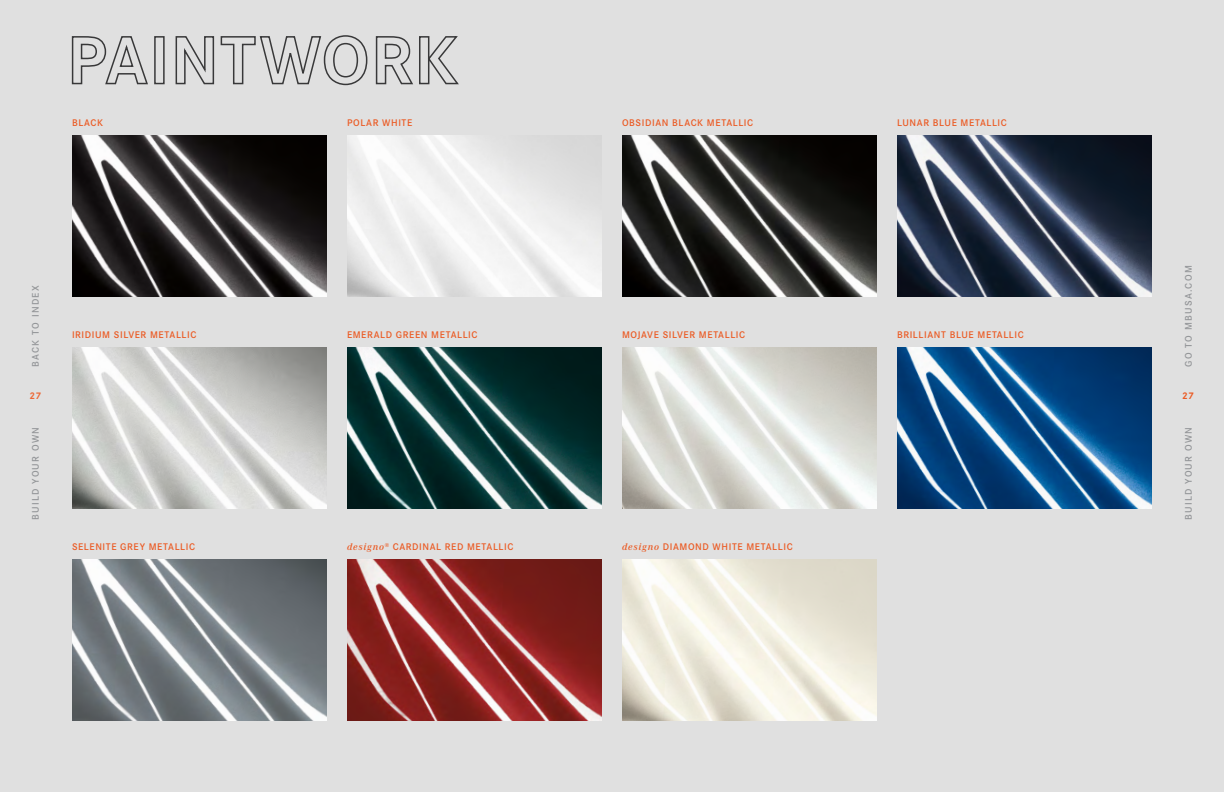
<style>
.page{position:relative;width:1224px;height:792px;background:#e0e0e0}
.page>*{position:absolute;margin:0;border:0;box-sizing:border-box;transform-origin:0 0}
.t1{font:600 10px "Corporate S";letter-spacing:.06em;color:#eb5a23}
.t2{font:600 10px "Corporate S";letter-spacing:.125em;color:#939598}
.t3{font:700 10px "Corporate S";color:#ed6735}
.t4{font:700 10px "Corporate S";color:#eb5a23}
.s1{font-family:"Corporate A";font-style:italic}
</style>
<div class="page">
<img style="left:897px;top:135px;width:255px;height:162px">
<img style="left:72px;top:135px;width:255px;height:162px">
<img style="left:347px;top:135px;width:255px;height:162px">
<img style="left:622px;top:135px;width:255px;height:162px">
<img style="left:72px;top:347px;width:255px;height:162px">
<img style="left:347px;top:347px;width:255px;height:162px">
<img style="left:622px;top:347px;width:255px;height:162px">
<img style="left:897px;top:347px;width:255px;height:162px">
<img style="left:72px;top:559px;width:255px;height:162px">
<img style="left:622px;top:559px;width:255px;height:162px">
<svg style="left:71px;top:35px;width:388px;height:51px"></svg>
<img style="left:347px;top:559px;width:255px;height:162px">
<p class="t1" style="left:72px;top:116px;width:33px">BLACK</p>
<p class="t2" style="left:29px;top:367px;width:83px;rotate:-90deg">BACK TO INDEX</p>
<p class="t3" style="left:29px;top:390px;width:13px">27</p>
<p class="t2" style="left:29px;top:520px;width:95px;rotate:-90deg">BUILD YOUR OWN</p>
<p class="t1" style="left:72px;top:328px;width:126px">IRIDIUM SILVER METALLIC</p>
<p class="t1" style="left:72px;top:540px;width:125px">SELENITE GREY METALLIC</p>
<p class="t1" style="left:347px;top:116px;width:67px">POLAR WHITE</p>
<p class="t1" style="left:622px;top:116px;width:133px">OBSIDIAN BLACK METALLIC</p>
<p class="t1" style="left:897px;top:116px;width:111px">LUNAR BLUE METALLIC</p>
<p class="t1" style="left:347px;top:328px;width:132px">EMERALD GREEN METALLIC</p>
<p class="t1" style="left:622px;top:328px;width:125px">MOJAVE SILVER METALLIC</p>
<p class="t1" style="left:897px;top:328px;width:128px">BRILLIANT BLUE METALLIC</p>
<p class="t1" style="left:347px;top:540px;width:168px"><span class="s1">designo</span><sup>®</sup> CARDINAL RED METALLIC</p>
<p class="t1" style="left:622px;top:540px;width:172px"><span class="s1">designo</span> DIAMOND WHITE METALLIC</p>
<p class="t2" style="left:1182px;top:367px;width:103px;rotate:-90deg">GO TO MBUSA.COM</p>
<p class="t4" style="left:1182px;top:390px;width:13px">27</p>
<p class="t2" style="left:1182px;top:520px;width:95px;rotate:-90deg">BUILD YOUR OWN</p>
</div>
